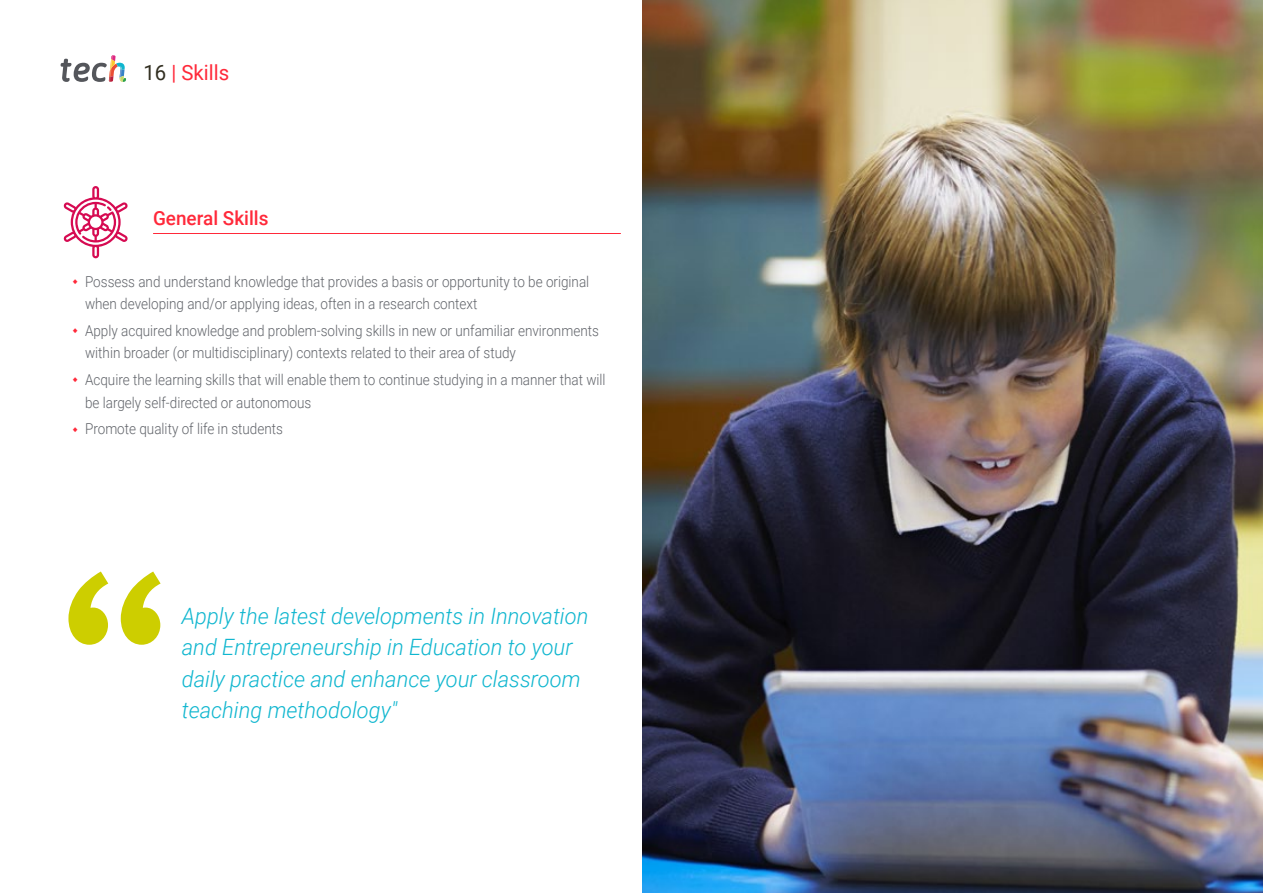
<style>
.page{position:relative;width:1263px;height:893px;background:#fff}
.page>*{position:absolute;margin:0;border:0;box-sizing:border-box;transform-origin:0 0}
.t1{font:italic 300 22.5px/31.5px "Roboto";color:#0fb6cf}
.t2{font:21px "Roboto";color:#ff293a}
.t3{font:500 19.5px "Roboto";color:#ff293a}
.t4{font:300 15px/22.5px "Roboto";color:#61646a;scale:.9 1}
.s1{color:#312e20}
</style>
<div class="page">
<img style="left:642px;top:0;width:621px;height:893px">
<hr style="left:153px;top:233px;width:468px;height:1px;background:#ff293a">
<svg style="left:63px;top:186px;width:65px;height:72px"></svg>
<svg style="left:61px;top:55px;width:65px;height:27px"></svg>
<svg style="left:68px;top:571px;width:93px;height:74px"></svg>
<h2 class="t2" style="left:144px;top:57px;width:87px"><span class="s1">16</span> | Skills</h2>
<h3 class="t3" style="left:153px;top:205px;width:117px">General Skills</h3>
<p class="t4" style="left:85px;top:269px;width:562px">Possess and understand knowledge that provides a basis or opportunity to be original when developing and/or applying ideas, often in a research context</p>
<p class="t4" style="left:85px;top:319px;width:572px">Apply acquired knowledge and problem-solving skills in new or unfamiliar environments within broader (or multidisciplinary) contexts related to their area of study</p>
<p class="t4" style="left:85px;top:368px;width:580px">Acquire the learning skills that will enable them to continue studying in a manner that will be largely self-directed or autonomous</p>
<p class="t4" style="left:85px;top:417px;width:221px">Promote quality of life in students</p>
<h1 class="t1" style="left:182px;top:599px;width:408px">Apply the latest developments in Innovation and Entrepreneurship in Education to your daily practice and enhance your classroom teaching methodology"</h1>
</div>
